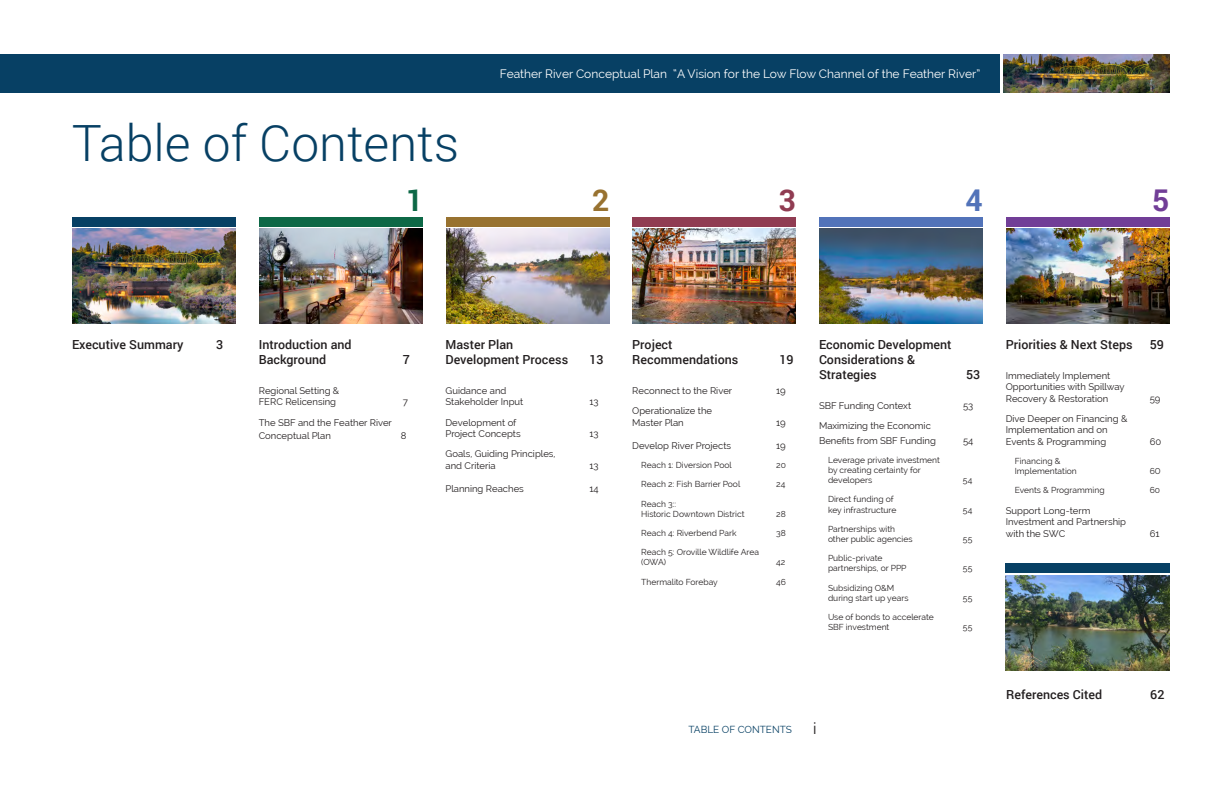
<style>
.page{position:relative;width:1224px;height:792px;background:#fff}
.page>*{position:absolute;margin:0;border:0;box-sizing:border-box;transform-origin:0 0}
.t1{font:300 50px "Roboto";color:#074064}
.t2{font:700 30px "Roboto";color:#0d6846}
.t3{font:700 30px "Roboto";color:#987230}
.t4{font:700 30px "Roboto";color:#903c52}
.t5{font:700 30px "Roboto";color:#5273b9}
.t6{font:700 30px "Roboto";color:#713e97}
.t7{font:16px "Raleway";color:#231f20}
.toc_h1{font:500 12.5px/15px "Roboto";color:#231f20}
.t8{font:12px "Raleway";color:#fff}
.t9{font:10px "Raleway";color:#074064}
.toc_h2{font:9.5px/11.4px "Raleway";color:#231f20}
.toc_h3{font:8.5px/10.2px "Raleway";color:#231f20}
</style>
<div class="page">
<div style="left:0;top:54px;width:1000px;height:38px;background:#074064"></div>
<img style="left:1003px;top:54px;width:167px;height:38px">
<img style="left:72px;top:228px;width:164px;height:96px">
<img style="left:259px;top:228px;width:163px;height:96px">
<img style="left:633px;top:228px;width:163px;height:96px">
<img style="left:820px;top:228px;width:163px;height:96px">
<div style="left:72px;top:217px;width:164px;height:9px;background:#074064"></div>
<div style="left:259px;top:217px;width:163px;height:9px;background:#0d6846"></div>
<div style="left:446px;top:217px;width:163px;height:9px;background:#987230"></div>
<div style="left:633px;top:217px;width:163px;height:9px;background:#903c52"></div>
<div style="left:820px;top:217px;width:163px;height:9px;background:#5273b9"></div>
<img style="left:1006px;top:228px;width:163px;height:96px">
<div style="left:1006px;top:217px;width:164px;height:9px;background:#713e97"></div>
<img style="left:446px;top:228px;width:164px;height:96px">
<img style="left:1006px;top:575px;width:164px;height:96px">
<div style="left:1006px;top:563px;width:164px;height:9px;background:#074064"></div>
<p class="t1" style="left:72px;top:109px;width:389px">Table of Contents</p>
<p class="t8" style="left:500px;top:66px;width:482px">Feather River Conceptual Plan “A Vision for the Low Flow Channel of the Feather River”</p>
<p class="t2" style="left:406px;top:179px;width:19px">1</p>
<p class="t3" style="left:592px;top:179px;width:19px">2</p>
<p class="t4" style="left:779px;top:179px;width:19px">3</p>
<p class="t5" style="left:966px;top:179px;width:19px">4</p>
<p class="t6" style="left:1152px;top:179px;width:19px">5</p>
<p class="toc_h1" style="left:72px;top:337px;width:113px">Executive Summary</p>
<p class="toc_h1" style="left:216px;top:337px;width:9px">3</p>
<p class="toc_h1" style="left:259px;top:337px;width:94px">Introduction and<br>Background</p>
<p class="toc_h2" style="left:259px;top:385px;width:82px">Regional Setting &amp;<br>FERC Relicensing</p>
<p class="toc_h2" style="left:259px;top:416px;width:135px;line-height:13.2px">The SBF and the Feather River<br>Conceptual Plan</p>
<p class="toc_h1" style="left:403px;top:352px;width:9px">7</p>
<p class="toc_h2" style="left:403px;top:396px;width:7px">7</p>
<p class="toc_h2" style="left:401px;top:430px;width:7px">8</p>
<p class="toc_h1" style="left:446px;top:337px;width:124px">Master Plan<br>Development Process</p>
<p class="toc_h2" style="left:446px;top:385px;width:79px">Guidance and<br>Stakeholder Input</p>
<p class="toc_h2" style="left:446px;top:417px;width:77px">Development of<br>Project Concepts</p>
<p class="toc_h2" style="left:446px;top:448px;width:112px">Goals, Guiding Principles, and Criteria</p>
<p class="toc_h1" style="left:590px;top:352px;width:16px">13</p>
<p class="toc_h2" style="left:590px;top:396px;width:11px">13</p>
<p class="toc_h2" style="left:590px;top:428px;width:11px">13</p>
<p class="toc_h2" style="left:590px;top:460px;width:11px">13</p>
<p class="toc_h2" style="left:446px;top:483px;width:80px">Planning Reaches</p>
<p class="toc_h2" style="left:590px;top:483px;width:11px">14</p>
<p class="toc_h1" style="left:632px;top:337px;width:108px">Project<br>Recommendations</p>
<p class="toc_h1" style="left:779px;top:352px;width:16px">19</p>
<p class="toc_h2" style="left:632px;top:385px;width:102px">Reconnect to the River</p>
<p class="toc_h2" style="left:776px;top:385px;width:11px">19</p>
<p class="toc_h2" style="left:632px;top:405px;width:81px">Operationalize the<br>Master Plan</p>
<p class="toc_h2" style="left:776px;top:417px;width:11px">19</p>
<p class="toc_h2" style="left:632px;top:440px;width:100px">Develop River Projects</p>
<p class="toc_h2" style="left:776px;top:440px;width:11px">19</p>
<p class="toc_h3" style="left:641px;top:460px;width:92px">Reach 1: Diversion Pool</p>
<p class="toc_h3" style="left:776px;top:460px;width:11px">20</p>
<p class="toc_h3" style="left:641px;top:479px;width:101px">Reach 2: Fish Barrier Pool</p>
<p class="toc_h3" style="left:776px;top:479px;width:11px">24</p>
<p class="toc_h3" style="left:641px;top:499px;width:105px">Reach 3::<br>Historic Downtown District</p>
<p class="toc_h3" style="left:776px;top:509px;width:11px">28</p>
<p class="toc_h3" style="left:641px;top:528px;width:97px">Reach 4: Riverbend Park</p>
<p class="toc_h3" style="left:776px;top:528px;width:11px">38</p>
<p class="toc_h3" style="left:641px;top:547px;width:119px">Reach 5: Oroville Wildlife Area (OWA)</p>
<p class="toc_h3" style="left:776px;top:557px;width:11px">42</p>
<p class="toc_h3" style="left:641px;top:577px;width:78px">Thermalito Forebay</p>
<p class="toc_h3" style="left:776px;top:577px;width:11px">46</p>
<p class="toc_h1" style="left:819px;top:337px;width:134px">Economic Development<br>Considerations &amp;<br>Strategies</p>
<p class="toc_h1" style="left:966px;top:367px;width:16px">53</p>
<p class="toc_h2" style="left:819px;top:400px;width:94px">SBF Funding Context</p>
<p class="toc_h2" style="left:963px;top:400px;width:12px">53</p>
<p class="toc_h2" style="left:819px;top:419px;width:118px;line-height:14.4px">Maximizing the Economic<br>Benefits from SBF Funding</p>
<p class="toc_h2" style="left:963px;top:435px;width:12px">54</p>
<p class="toc_h3" style="left:828px;top:455px;width:113px">Leverage private investment by creating certainty for developers</p>
<p class="toc_h3" style="left:963px;top:475px;width:11px">54</p>
<p class="toc_h3" style="left:828px;top:494px;width:70px">Direct funding of key infrastructure</p>
<p class="toc_h3" style="left:963px;top:505px;width:11px">54</p>
<p class="toc_h3" style="left:828px;top:524px;width:86px">Partnerships with other public agencies</p>
<p class="toc_h3" style="left:963px;top:534px;width:11px">55</p>
<p class="toc_h3" style="left:828px;top:553px;width:80px">Public-private partnerships, or PPP</p>
<p class="toc_h3" style="left:963px;top:563px;width:11px">55</p>
<p class="toc_h3" style="left:828px;top:583px;width:82px">Subsidizing O&amp;M during start up years</p>
<p class="toc_h3" style="left:963px;top:593px;width:11px">55</p>
<p class="toc_h3" style="left:828px;top:612px;width:107px">Use of bonds to accelerate<br>SBF investment</p>
<p class="toc_h3" style="left:963px;top:622px;width:11px">55</p>
<p class="toc_h1" style="left:1006px;top:337px;width:128px">Priorities &amp; Next Steps</p>
<p class="toc_h1" style="left:1150px;top:337px;width:16px">59</p>
<p class="toc_h2" style="left:1006px;top:370px;width:120px">Immediately Implement<br>Opportunities with Spillway<br>Recovery &amp; Restoration</p>
<p class="toc_h2" style="left:1150px;top:393px;width:12px">59</p>
<p class="toc_h2" style="left:1006px;top:413px;width:123px">Dive Deeper on Financing &amp;<br>Implementation and on<br>Events &amp; Programming</p>
<p class="toc_h2" style="left:1150px;top:436px;width:13px">60</p>
<p class="toc_h3" style="left:1015px;top:456px;width:64px">Financing &amp;<br>Implementation</p>
<p class="toc_h3" style="left:1150px;top:466px;width:12px">60</p>
<p class="toc_h3" style="left:1015px;top:485px;width:91px">Events &amp; Programming</p>
<p class="toc_h3" style="left:1150px;top:485px;width:12px">60</p>
<p class="toc_h2" style="left:1006px;top:505px;width:122px">Support Long-term<br>Investment and Partnership with the SWC</p>
<p class="toc_h2" style="left:1150px;top:528px;width:11px">61</p>
<p class="toc_h1" style="left:1006px;top:687px;width:97px">References Cited</p>
<p class="toc_h1" style="left:1150px;top:687px;width:16px">62</p>
<p class="t9" style="left:688px;top:724px;width:105px">TABLE OF CONTENTS</p>
<h3 class="t7" style="left:813px;top:719px;width:5px">i</h3>
</div>
